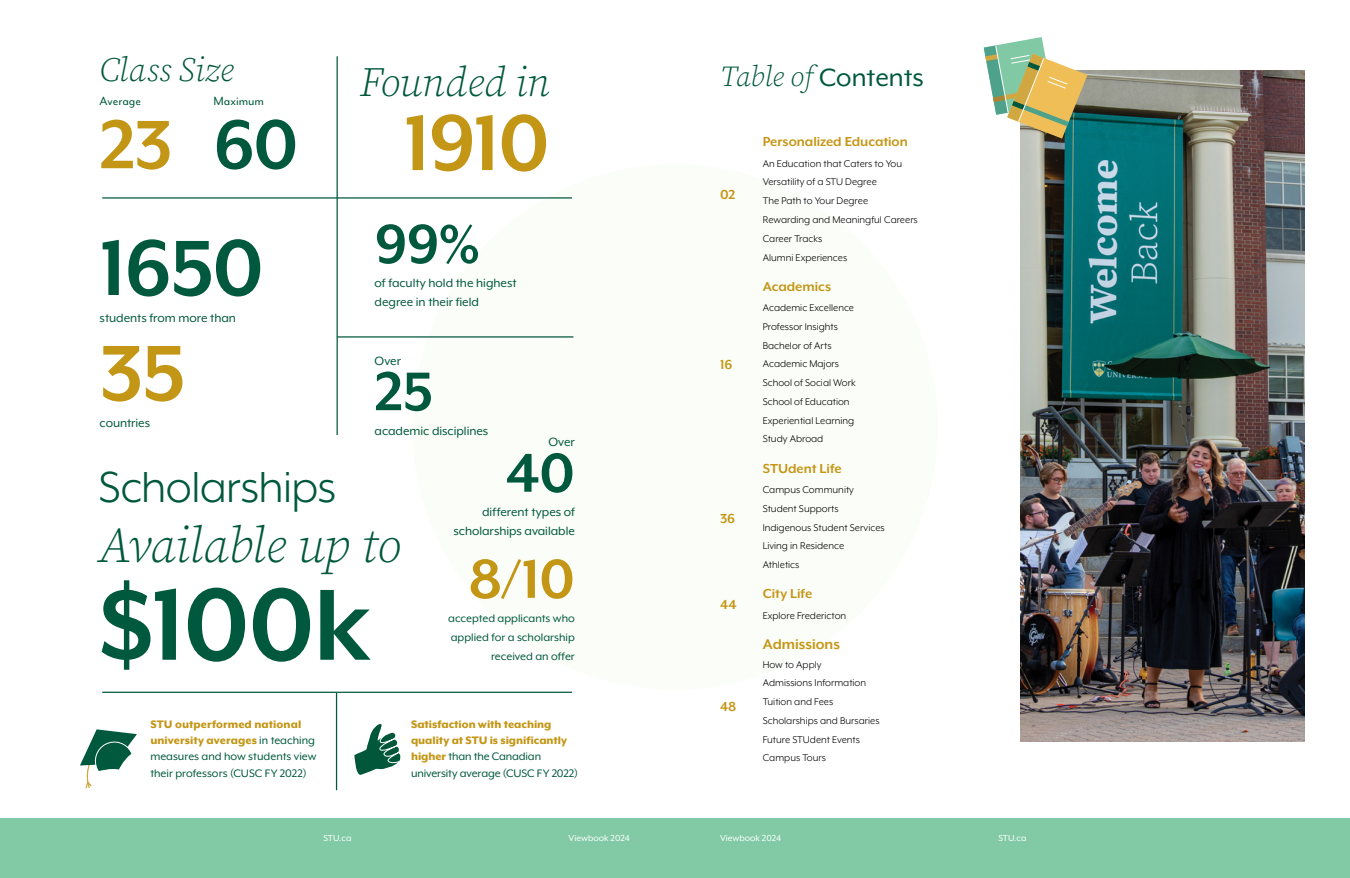
<style>
.page{position:relative;width:1350px;height:878px;background:#fff}
.page>*{position:absolute;margin:0;border:0;box-sizing:border-box;transform-origin:0 0}
.t1{font:700 116.25px "Mr Eaves XL Mod OT";color:#00583d}
.t2{font:700 90px "Mr Eaves XL Mod OT";letter-spacing:-.025em;color:#c49615}
.t3{font:700 90px "Mr Eaves XL Mod OT";color:#00583d}
.t4{font:700 78.75px "Mr Eaves XL Mod OT";color:#c49615}
.t5{font:700 62.5px "Mr Eaves XL Mod OT";color:#00583d}
.t6{font:700 62.5px "Mr Eaves XL Mod OT";color:#c49615}
.t7{font:italic 300 50px/60px "Source Serif Pro";letter-spacing:-.015em;color:#00583d}
.t8{font:italic 300 41.25px "Source Serif Pro";letter-spacing:-.015em;color:#00583d}
.t9{font:italic 300 33.75px "Source Serif Pro";letter-spacing:-.005em;color:#00583d}
.t10{font:28.75px "Mr Eaves XL Mod OT";color:#00583d}
.Numbers{font:700 16.25px "Mr Eaves XL Mod OT";color:#c49615}
.t11{font:700 15px "Mr Eaves XL Mod OT";color:#c49615}
.t12{font:13.75px/18.8px "Mr Eaves XL Mod OT";color:#00583d}
.t13{font:13.75px "Mr Eaves Mod OT";color:#00583d}
.t14{font:12.5px/16.2px "Mr Eaves XL Mod OT";color:#00583d;text-align:right}
.t15{font:800 12.5px/16.2px "Mr Eaves XL Mod OT";letter-spacing:-.005em;color:#c49615}
.t16{font:11.25px "Mr Eaves XL Mod OT";color:#000}
.t17{font:10px "Mr Eaves XL Mod OT";color:#fff}
.s1{color:#00583d}
.s2{font-family:"Mr Eaves XL Mod OT";font-weight:400;font-style:normal}
.s3{font-weight:800;color:#c49615}
.s4{font-weight:400;color:#00583d}
.s5{font-family:"Source Serif Pro";font-weight:300;font-style:italic}
</style>
<div class="page">
<div style="left:412px;top:164px;width:526px;height:525px;background:#fbfdf8;border-radius:50%"></div>
<hr style="left:337px;top:56px;width:1px;height:379px;background:#00583d">
<hr style="left:336px;top:693px;width:1px;height:97px;background:#00583d">
<hr style="left:102px;top:197px;width:470px;height:1px;background:#00583d">
<hr style="left:102px;top:691px;width:470px;height:2px;background:#00583d">
<hr style="left:337px;top:336px;width:236px;height:1px;background:#00583d">
<svg style="left:80px;top:729px;width:57px;height:60px"></svg>
<svg style="left:354px;top:724px;width:47px;height:51px"></svg>
<img style="left:1020px;top:70px;width:285px;height:671px">
<svg style="left:984px;top:37px;width:104px;height:102px"></svg>
<div style="left:0;top:818px;width:1350px;height:60px;background:#81caa5"></div>
<p class="t9" style="left:100px;top:48px;width:135px">Class Size</p>
<p class="t13" style="left:100px;top:93px;width:43px">Average</p>
<p class="t13" style="left:213px;top:93px;width:52px">Maximum</p>
<p class="t4" style="left:100px;top:101px;width:200px">23 <span class="s1">60</span></p>
<p class="t8" style="left:359px;top:55px;width:192px">Founded in</p>
<p class="t2" style="left:404px;top:93px;width:147px">1910</p>
<p class="t5" style="left:375px;top:209px;width:108px">99%</p>
<p class="t12" style="left:375px;top:274px;width:143px">of faculty hold the highest degree in their field</p>
<p class="t3" style="left:100px;top:218px;width:166px">1650</p>
<p class="t12" style="left:100px;top:308px;width:138px">students from more than</p>
<p class="t2" style="left:100px;top:323px;width:87px">35</p>
<p class="t12" style="left:100px;top:413px;width:52px">countries</p>
<p class="t12" style="left:375px;top:351px;width:28px">Over</p>
<p class="t5" style="left:375px;top:356px;width:60px">25</p>
<p class="t12" style="left:375px;top:421px;width:115px">academic disciplines</p>
<p class="t7" style="left:99px;top:455px;width:304px"><span class="s2">Scholarships<br></span>Available up to</p>
<p class="t1" style="left:99px;top:560px;width:274px">$100k</p>
<p class="t12" style="left:548px;top:432px;width:28px">Over</p>
<p class="t5" style="left:506px;top:438px;width:71px">40</p>
<p class="t12" style="left:453px;top:502px;width:123px;text-align:right">different types of scholarships available</p>
<p class="t6" style="left:468px;top:544px;width:108px">8/10</p>
<p class="t14" style="left:448px;top:609px;width:128px;line-height:18.8px">accepted applicants who applied for a scholarship received an offer</p>
<p class="t14" style="left:150px;top:715px;width:168px;text-align:left"><span class="s3">STU outperformed national university averages</span> in teaching measures and how students view their professors (CUSC FY 2022)</p>
<p class="t15" style="left:411px;top:715px;width:168px">Satisfaction with teaching quality at STU is significantly higher <span class="s4">than the Canadian university average (CUSC FY 2022)</span></p>
<p class="t10" style="left:720px;top:62px;width:205px"><span class="s5">Table of</span> Contents</p>
<p class="t11" style="left:720px;top:186px;width:17px">02</p>
<p class="t11" style="left:720px;top:356px;width:14px">16</p>
<p class="t11" style="left:720px;top:510px;width:17px">36</p>
<p class="t11" style="left:720px;top:596px;width:18px">44</p>
<p class="t11" style="left:720px;top:698px;width:18px">48</p>
<p class="t11" style="left:763px;top:133px;width:147px">Personalized Education</p>
<p class="t16" style="left:763px;top:157px;width:141px">An Education that Caters to You</p>
<p class="t16" style="left:763px;top:176px;width:116px">Versatility of a STU Degree</p>
<p class="t16" style="left:763px;top:195px;width:107px">The Path to Your Degree</p>
<p class="t16" style="left:763px;top:213px;width:157px">Rewarding and Meaningful Careers</p>
<p class="t16" style="left:763px;top:232px;width:61px">Career Tracks</p>
<p class="t16" style="left:763px;top:251px;width:86px">Alumni Experiences</p>
<p class="t11" style="left:763px;top:277px;width:70px">Academics</p>
<p class="t16" style="left:763px;top:301px;width:93px">Academic Excellence</p>
<p class="t16" style="left:763px;top:320px;width:77px">Professor Insights</p>
<p class="t16" style="left:763px;top:339px;width:70px">Bachelor of Arts</p>
<p class="t16" style="left:763px;top:358px;width:78px">Academic Majors</p>
<p class="t16" style="left:763px;top:376px;width:94px">School of Social Work</p>
<p class="t16" style="left:763px;top:395px;width:88px">School of Education</p>
<p class="t16" style="left:763px;top:414px;width:93px">Experiential Learning</p>
<p class="t16" style="left:763px;top:433px;width:62px">Study Abroad</p>
<p class="t11" style="left:763px;top:459px;width:81px">STUdent Life</p>
<p class="t16" style="left:763px;top:483px;width:93px">Campus Community</p>
<p class="t16" style="left:763px;top:502px;width:77px">Student Supports</p>
<p class="t16" style="left:763px;top:521px;width:124px">Indigenous Student Services</p>
<p class="t16" style="left:763px;top:540px;width:83px">Living in Residence</p>
<p class="t16" style="left:763px;top:558px;width:38px">Athletics</p>
<p class="t11" style="left:763px;top:585px;width:51px">City Life</p>
<p class="t16" style="left:763px;top:609px;width:85px">Explore Fredericton</p>
<p class="Numbers" style="left:763px;top:635px;width:79px">Admissions</p>
<p class="t16" style="left:763px;top:658px;width:60px">How to Apply</p>
<p class="t16" style="left:763px;top:676px;width:105px">Admissions Information</p>
<p class="t16" style="left:763px;top:695px;width:72px">Tuition and Fees</p>
<p class="t16" style="left:763px;top:714px;width:118px">Scholarships and Bursaries</p>
<p class="t16" style="left:763px;top:733px;width:99px">Future STUdent Events</p>
<p class="t16" style="left:763px;top:751px;width:65px">Campus Tours</p>
<p class="t17" style="left:323px;top:832px;width:30px">STU.ca</p>
<p class="t17" style="left:569px;top:832px;width:63px">Viewbook 2024</p>
<p class="t17" style="left:720px;top:832px;width:63px">Viewbook 2024</p>
<p class="t17" style="left:998px;top:832px;width:30px">STU.ca</p>
</div>
